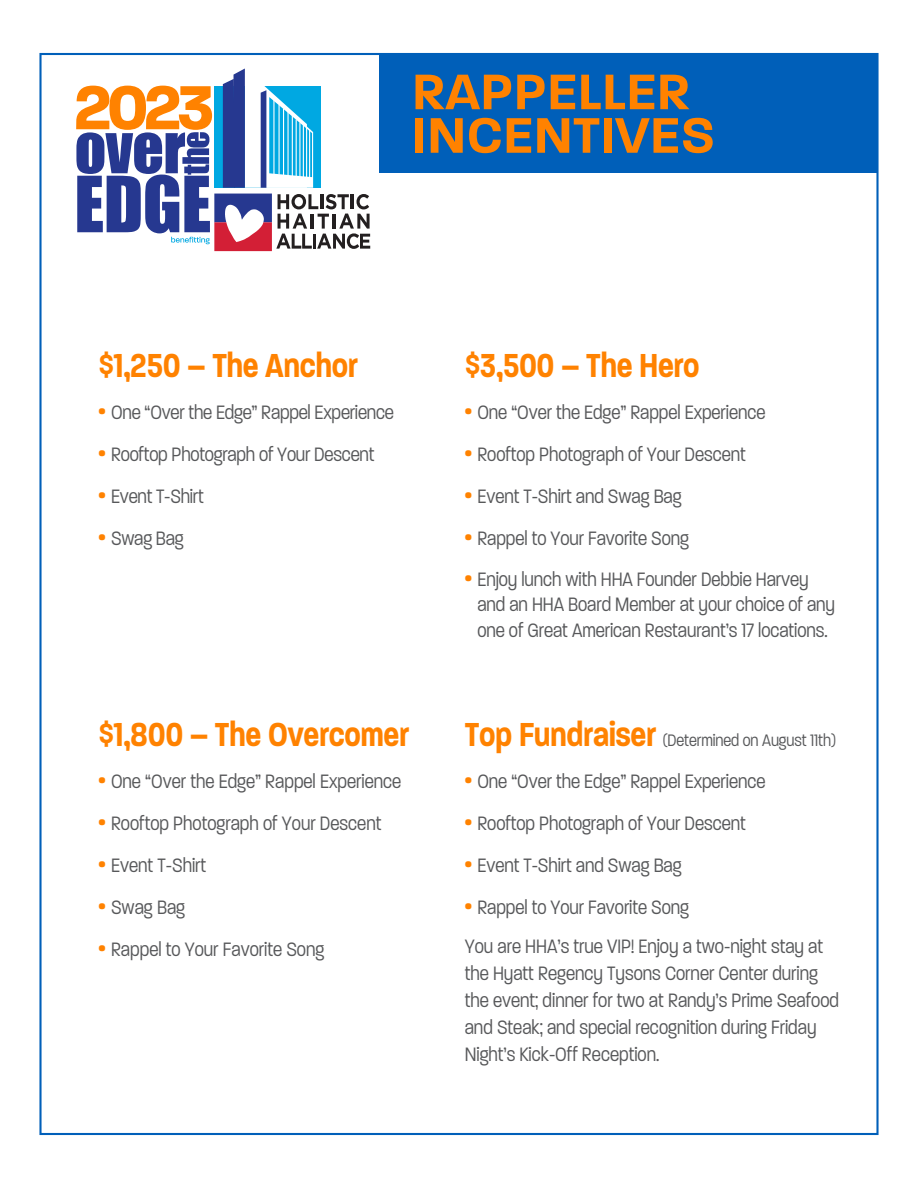
<style>
.page{position:relative;width:918px;height:1188px;background:#fff}
.page>*{position:absolute;margin:0;border:0;box-sizing:border-box;transform-origin:0 0}
.t1{font:600 54px/43.5px "Paralucent";color:#ff8200}
.t2{font:600 36px "Paralucent Condensed";letter-spacing:-.01em;color:#ff8200}
.t3{font:300 21px/27px "Paralucent Condensed";letter-spacing:-.005em;color:#57585a}
.t4{font:300 18px "Paralucent Condensed";letter-spacing:-.005em;color:#57585a}
.s1{font-size:30px}
.s2{font-weight:700;font-size:15px;color:#ff8200}
.s3{font-weight:600;font-size:36px;color:#ff8200}
</style>
<div class="page">
<div style="left:379px;top:54px;width:499px;height:118px;background:#005fb9"></div>
<svg style="left:76px;top:68px;width:294px;height:183px"></svg>
<h1 class="t1" style="left:412px;top:70px;width:305px">RAPPELLER<br>INCENTIVES</h1>
<h2 class="t2" style="left:98px;top:344px;width:261px"><span class="s1">$</span>1,250 – The Anchor</h2>
<p class="t3" style="left:98px;top:399px;width:297px"><span class="s2">•</span> One “Over the Edge” Rappel Experience</p>
<p class="t3" style="left:98px;top:441px;width:278px"><span class="s2">•</span> Rooftop Photograph of Your Descent</p>
<p class="t3" style="left:98px;top:483px;width:107px"><span class="s2">•</span> Event T-Shirt</p>
<p class="t3" style="left:98px;top:525px;width:87px"><span class="s2">•</span> Swag Bag</p>
<h2 class="t2" style="left:465px;top:344px;width:236px"><span class="s1">$</span>3,500 – The Hero</h2>
<p class="t3" style="left:465px;top:399px;width:302px"><span class="s2">•</span> One “Over the Edge” Rappel Experience</p>
<p class="t3" style="left:465px;top:441px;width:282px"><span class="s2">•</span> Rooftop Photograph of Your Descent</p>
<p class="t3" style="left:465px;top:483px;width:218px"><span class="s2">•</span> Event T-Shirt and Swag Bag</p>
<p class="t3" style="left:465px;top:525px;width:226px"><span class="s2">•</span> Rappel to Your Favorite Song</p>
<p class="t3" style="left:477px;top:566px;width:359px;line-height:25.5px;text-indent:-13px"><span class="s2">•</span> Enjoy lunch with HHA Founder Debbie Harvey and an HHA Board Member at your choice of any one of Great American Restaurant’s 17 locations.</p>
<h2 class="t2" style="left:98px;top:713px;width:312px"><span class="s1">$</span>1,800 – The Overcomer</h2>
<p class="t3" style="left:98px;top:768px;width:304px"><span class="s2">•</span> One “Over the Edge” Rappel Experience</p>
<p class="t3" style="left:98px;top:810px;width:285px"><span class="s2">•</span> Rooftop Photograph of Your Descent</p>
<p class="t3" style="left:98px;top:852px;width:109px"><span class="s2">•</span> Event T-Shirt</p>
<p class="t3" style="left:98px;top:894px;width:88px"><span class="s2">•</span> Swag Bag</p>
<p class="t3" style="left:98px;top:936px;width:227px"><span class="s2">•</span> Rappel to Your Favorite Song</p>
<p class="t4" style="left:465px;top:730px;width:373px"><span class="s3">Top Fundraiser</span> (Determined on August 11th)</p>
<p class="t3" style="left:465px;top:768px;width:302px"><span class="s2">•</span> One “Over the Edge” Rappel Experience</p>
<p class="t3" style="left:465px;top:810px;width:282px"><span class="s2">•</span> Rooftop Photograph of Your Descent</p>
<p class="t3" style="left:465px;top:852px;width:218px"><span class="s2">•</span> Event T-Shirt and Swag Bag</p>
<p class="t3" style="left:465px;top:888px;width:360px;line-height:39px"><span class="s2">•</span> Rappel to Your Favorite Song<br>You are HHA’s true VIP! Enjoy a two-night stay at</p>
<p class="t3" style="left:465px;top:960px;width:376px">the Hyatt Regency Tysons Corner Center during the event; dinner for two at Randy’s Prime Seafood and Steak; and special recognition during Friday Night’s Kick-Off Reception.</p>
</div>
